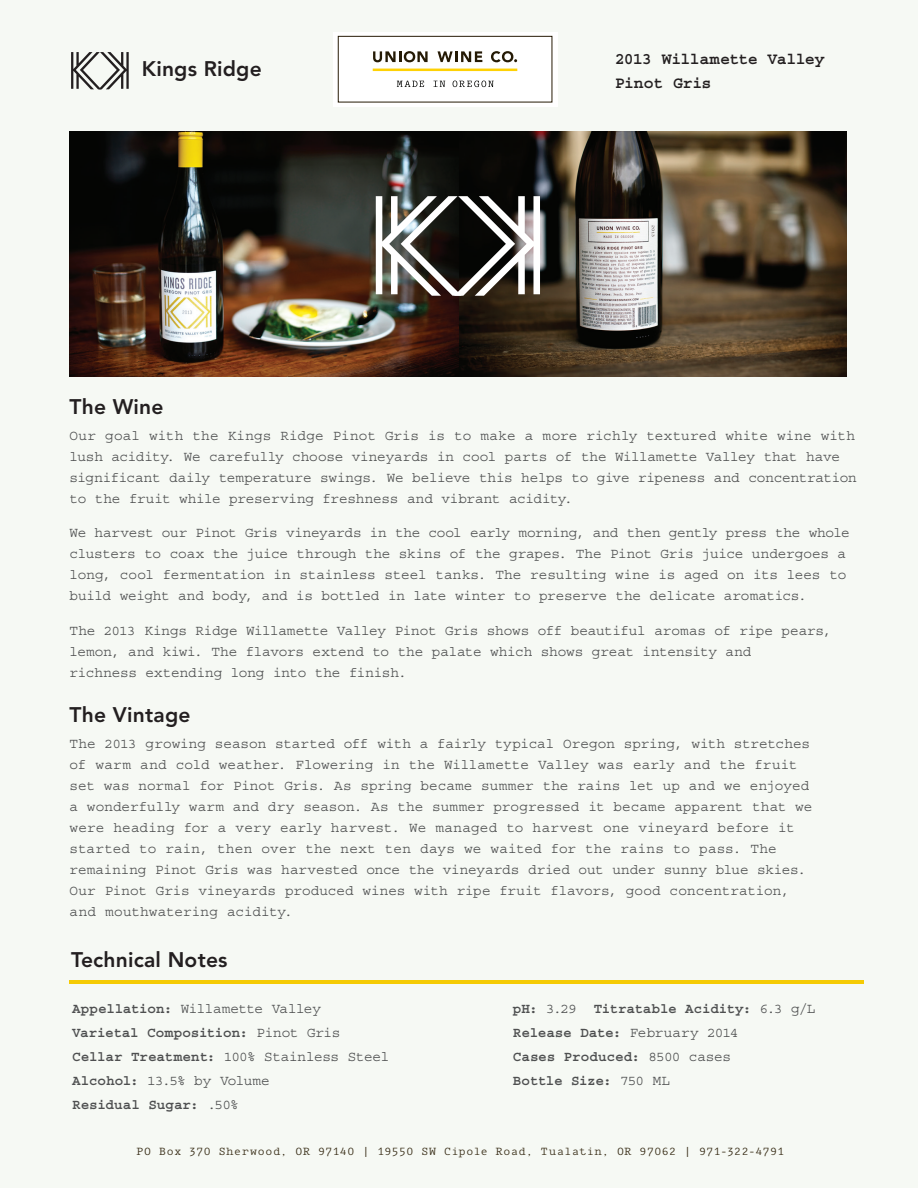
<style>
.page{position:relative;width:918px;height:1188px;background:#f4f7f1}
.page>*{position:absolute;margin:0;border:0;box-sizing:border-box;transform-origin:0 0}
.t1{font:800 21px "Avenir LT Std";letter-spacing:.01em;color:#231f20}
.t2{font:700 16.5px/24px "Courier Std";letter-spacing:-.035em;color:#231f20}
.t3{font:14.25px/21px "Courier Std";letter-spacing:-.005em;color:#4e4f50}
.t4{font:700 14.25px/24px "Courier Std";letter-spacing:-.01em;color:#4e4f50}
.t5{font:10.5px "Blackbox Mono Serif";letter-spacing:.055em;color:#3b301a}
.s1{font-weight:400}
</style>
<div class="page">
<img style="left:70px;top:131px;width:776px;height:245px">
<div style="left:333px;top:32px;width:224px;height:74px;background:#fff"></div>
<div style="left:338px;top:36px;width:214px;height:67px;border:1px solid #251a05"></div>
<svg style="left:397px;top:81px;width:27px;height:6px"></svg>
<svg style="left:434px;top:81px;width:11px;height:6px"></svg>
<svg style="left:453px;top:81px;width:41px;height:6px"></svg>
<svg style="left:373px;top:51px;width:55px;height:11px"></svg>
<svg style="left:438px;top:51px;width:44px;height:11px"></svg>
<svg style="left:491px;top:51px;width:26px;height:11px"></svg>
<hr style="left:373px;top:69px;width:144px;height:2px;background:#fed105">
<svg style="left:376px;top:196px;width:164px;height:100px"></svg>
<svg style="left:71px;top:52px;width:58px;height:37px"></svg>
<hr style="left:70px;top:980px;width:794px;height:4px;background:#f5cb04">
<h1 class="t1" style="left:142px;top:57px;width:121px">Kings Ridge</h1>
<p class="t2" style="left:615px;top:47px;width:211px">2013 Willamette Valley<br>Pinot Gris</p>
<h1 class="t1" style="left:70px;top:395px;width:96px">The Wine</h1>
<p class="t3" style="left:70px;top:425px;width:789px">Our goal with the Kings Ridge Pinot Gris is to make a more richly textured white wine with lush acidity. We carefully choose vineyards in cool parts of the Willamette Valley that have significant daily temperature swings. We believe this helps to give ripeness and concentration to the fruit while preserving freshness and vibrant acidity.</p>
<p class="t3" style="left:70px;top:522px;width:782px">We harvest our Pinot Gris vineyards in the cool early morning, and then gently press the whole clusters to coax the juice through the skins of the grapes. The Pinot Gris juice undergoes a long, cool fermentation in stainless steel tanks. The resulting wine is aged on its lees to build weight and body, and is bottled in late winter to preserve the delicate aromatics.</p>
<p class="t3" style="left:70px;top:620px;width:763px">The 2013 Kings Ridge Willamette Valley Pinot Gris shows off beautiful aromas of ripe pears, lemon, and kiwi. The flavors extend to the palate which shows great intensity and<br>richness extending long into the finish.</p>
<h1 class="t1" style="left:70px;top:703px;width:122px">The Vintage</h1>
<p class="t3" style="left:70px;top:733px;width:744px">The 2013 growing season started off with a fairly typical Oregon spring, with stretches of warm and cold weather. Flowering in the Willamette Valley was early and the fruit set was normal for Pinot Gris. As spring became summer the rains let up and we enjoyed a wonderfully warm and dry season. As the summer progressed it became apparent that we were heading for a very early harvest. We managed to harvest one vineyard before it started to rain, then over the next ten days we waited for the rains to pass. The remaining Pinot Gris was harvested once the vineyards dried out under sunny blue skies.<br>Our Pinot Gris vineyards produced wines with ripe fruit flavors, good concentration, and mouthwatering acidity.</p>
<h1 class="t1" style="left:71px;top:947px;width:158px">Technical Notes</h1>
<p class="t4" style="left:72px;top:997px;width:318px">Appellation: <span class="s1">Willamette Valley<br></span>Varietal Composition: <span class="s1">Pinot Gris<br></span>Cellar Treatment: <span class="s1">100% Stainless Steel<br></span>Alcohol: <span class="s1">13.5% by Volume<br></span>Residual Sugar: <span class="s1">.50%</span></p>
<p class="t4" style="left:513px;top:997px;width:304px">pH: <span class="s1">3.29</span> Titratable Acidity: <span class="s1">6.3 g/L<br></span>Release Date: <span class="s1">February 2014<br></span>Cases Produced: <span class="s1">8500 cases<br></span>Bottle Size: <span class="s1">750 ML</span></p>
<p class="t5" style="left:136px;top:1145px;width:650px">PO Box 370 Sherwood, OR 97140 | 19550 SW Cipole Road, Tualatin, OR 97062 | 971-322-4791</p>
</div>
